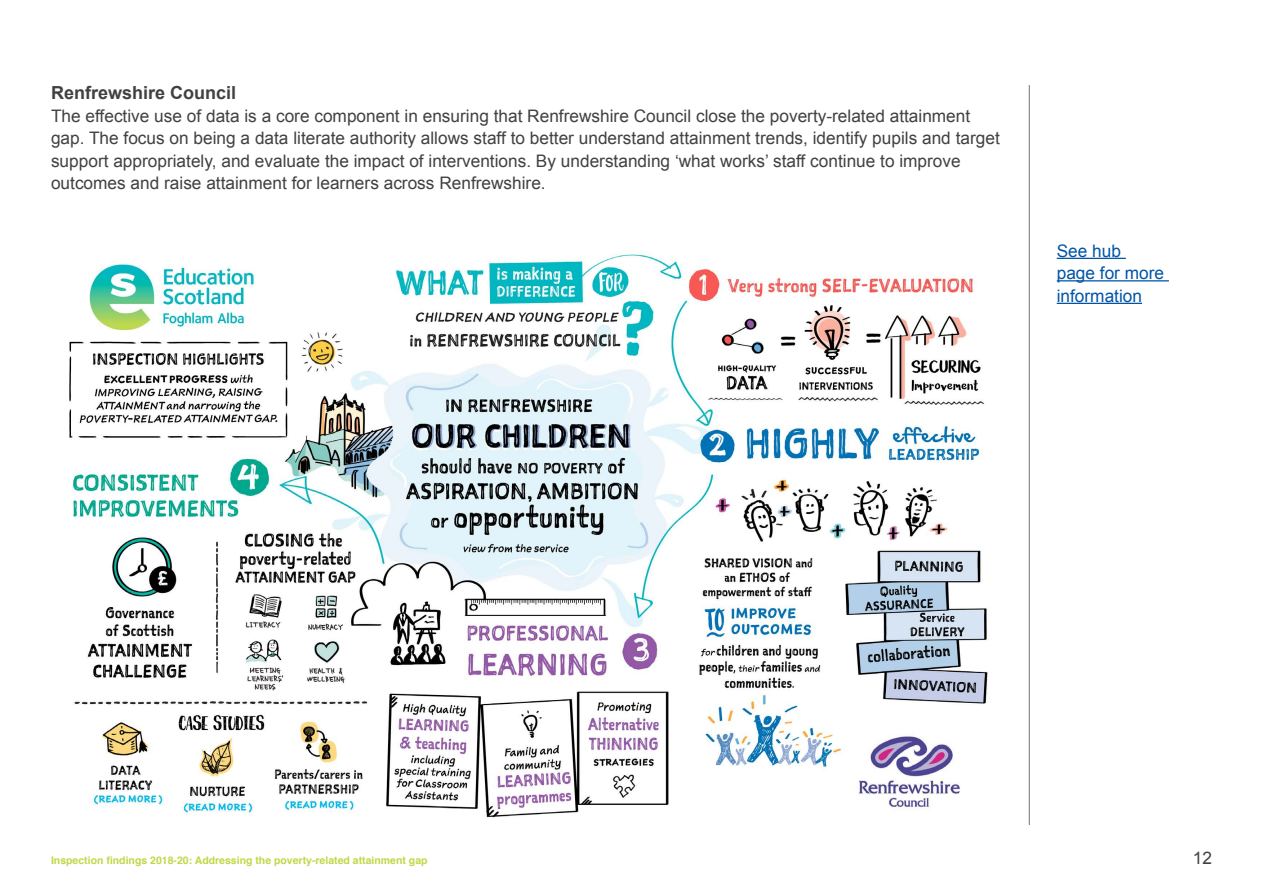
<style>
.page{position:relative;width:1263px;height:893px;background:#fff}
.page>*{position:absolute;margin:0;border:0;box-sizing:border-box;transform-origin:0 0}
.Normal_text{font:700 18px "Arial";color:#414042}
.Normal_text-2{font:17.25px/22.5px "Arial";color:#414042}
.Normal_text-3{font:17.25px/22.5px "Arial";color:#0054a6}
.t1{font:700 10.5px "Helvetica";color:#c0d846}
</style>
<div class="page">
<img style="left:69px;top:254px;width:919px;height:564px">
<hr style="left:1057px;top:258px;width:69px;height:1px;background:#0054a6">
<hr style="left:1057px;top:280px;width:112px;height:1px;background:#0054a6">
<hr style="left:1057px;top:303px;width:85px;height:1px;background:#0054a6">
<hr style="left:1029px;top:85px;width:1px;height:740px;background:#727272">
<p class="Normal_text" style="left:51px;top:81px;width:187px">Renfrewshire Council</p>
<p class="Normal_text-2" style="left:51px;top:104px;width:950px">The effective use of data is a core component in ensuring that Renfrewshire Council close the poverty-related attainment gap. The focus on being a data literate authority allows staff to better understand attainment trends, identify pupils and target support appropriately, and evaluate the impact of interventions. By understanding ‘what works’ staff continue to improve outcomes and raise attainment for learners across Renfrewshire.</p>
<p class="Normal_text-3" style="left:1057px;top:239px;width:109px">See hub<br>page for more information</p>
<p class="t1" style="left:51px;top:852px;width:378px">Inspection findings 2018-20: Addressing the poverty-related attainment gap</p>
<p class="Normal_text-2" style="left:1193px;top:847px;width:21px">12</p>
</div>
